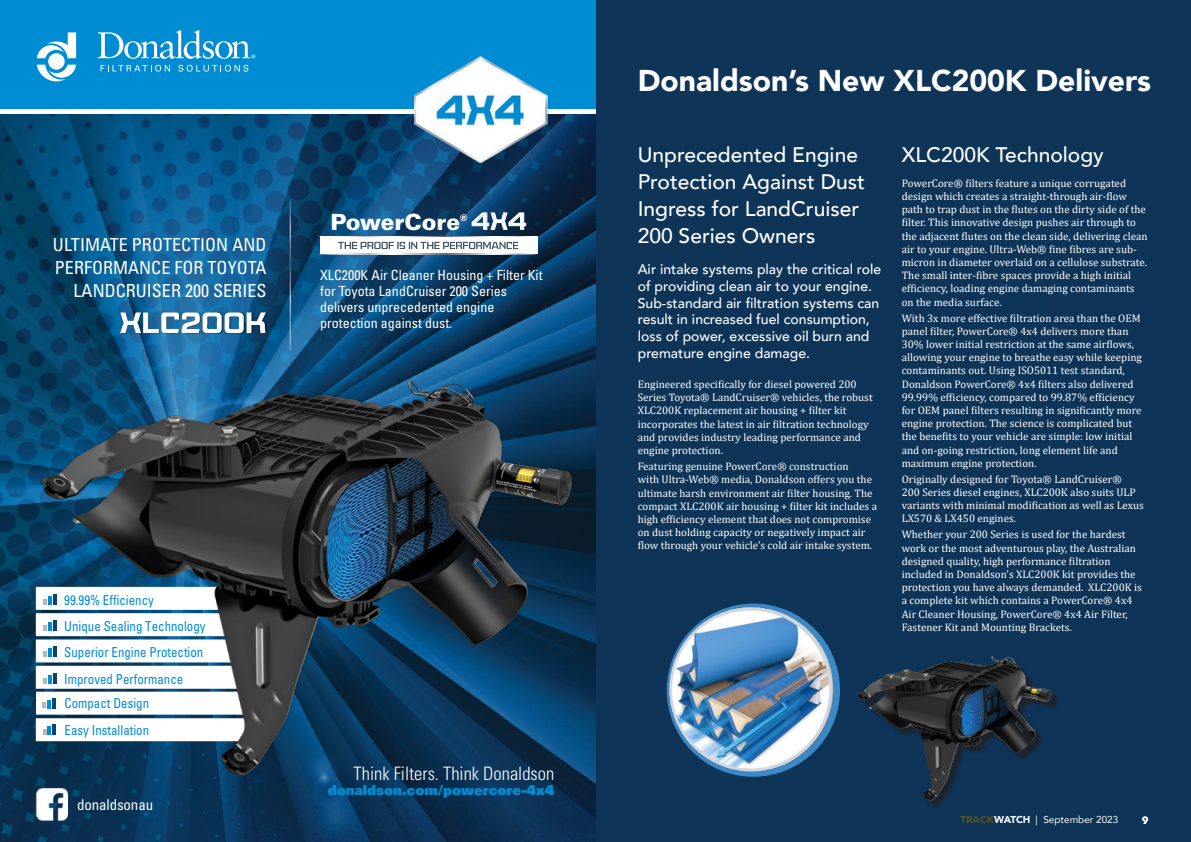
<style>
.page{position:relative;width:1191px;height:842px;background:#fff}
.page>*{position:absolute;margin:0;border:0;box-sizing:border-box;transform-origin:0 0}
.t1{font:900 30px "Avenir";color:#fff}
.t2{font:900 22.3px "Univers LT Std";color:#fff}
.t3{font:22.3px "American Captain Patrius 02";color:#fff}
.t4{font:500 21px/27px "Avenir";color:#fff}
.t5{font:300 condensed 18.5px "Univers LT Std";color:#fff}
.t6{font:condensed 18px/23px "Univers LT Std";color:#fff;text-align:right}
.t7{font:condensed 15px "Univers LT Std";letter-spacing:-.01em;color:#fff}
.t8{font:500 14px/16.8px "Avenir";color:#fff}
.t9{font:condensed 14px/16px "Univers LT Std";color:#fff}
.t10{font:condensed 13.7px/24.3px "Univers LT Std";color:#008cd2;scale:.94 1}
.t11{font:13.6px "Univers LT Std X Black";color:#008cd2}
.t12{font:11px/13.2px "Cambria";color:#fff}
.t13{font:900 10.5px "Avenir";color:#fff}
.t14{font:10px "Avenir";color:#fff}
.t15{font:900 9px "Univers LT Std";color:#fff}
.s1{font-weight:900;color:#595423}
.s2{font-weight:900}
</style>
<div class="page">
<div style="left:595px;top:0;width:596px;height:842px;background:#0e3458"></div>
<img style="left:0;top:114px;width:595px;height:728px">
<div style="left:0;top:0;width:595px;height:109px;background:#008cd2"></div>
<img style="left:11px;top:345px;width:584px;height:466px">
<svg style="left:471px;top:212px;width:56px;height:19px"></svg>
<div style="left:320px;top:236px;width:218px;height:18px;background:#fff"></div>
<svg style="left:338px;top:242px;width:180px;height:7px"></svg>
<svg style="left:37px;top:30px;width:218px;height:51px"></svg>
<img style="left:23px;top:776px;width:47px;height:56px">
<img style="left:414px;top:57px;width:133px;height:106px">
<svg style="left:319px;top:254px;width:217px;height:1px"></svg>
<svg style="left:318px;top:236px;width:211px;height:1px"></svg>
<svg style="left:120px;top:312px;width:147px;height:22px"></svg>
<svg style="left:120px;top:311px;width:146px;height:22px"></svg>
<svg style="left:290px;top:200px;width:1px;height:151px"></svg>
<img style="left:666px;top:603px;width:174px;height:174px">
<img style="left:857px;top:656px;width:201px;height:151px">
<h3 class="t6" style="left:53px;top:232px;width:215px">ULTIMATE PROTECTION AND<br>PERFORMANCE FOR TOYOTA<br>LANDCRUISER 200 SERIES</h3>
<h2 class="t2" style="left:330px;top:208px;width:131px">PowerCore</h2>
<p class="t15" style="left:460px;top:212px;width:9px">®</p>
<h2 class="t3" style="left:471px;top:207px;width:57px">4X4</h2>
<p class="t9" style="left:320px;top:267px;width:224px">XLC200K Air Cleaner Housing + Filter Kit for Toyota LandCruiser 200 Series delivers unprecedented engine protection against dust.</p>
<p class="t10" style="left:64px;top:588px;width:97px">99.99% Efficiency</p>
<p class="t10" style="left:64px;top:614px;width:152px">Unique Sealing Technology</p>
<p class="t10" style="left:64px;top:666px;width:128px">Improved Performance<br>Compact Design</p>
<p class="t10" style="left:64px;top:640px;width:149px">Superior Engine Protection</p>
<p class="t10" style="left:65px;top:718px;width:91px">Easy Installation</p>
<h3 class="t7" style="left:77px;top:795px;width:78px">donaldsonau</h3>
<h3 class="t5" style="left:353px;top:762px;width:202px">Think Filters. Think Donaldson</h3>
<p class="t11" style="left:328px;top:781px;width:228px">donaldson.com/powercore-4x4</p>
<h1 class="t1" style="left:638px;top:55px;width:515px">Donaldson’s New XLC200K Delivers</h1>
<h3 class="t4" style="left:638px;top:140px;width:229px">Unprecedented Engine<br>Protection Against Dust<br>Ingress for LandCruiser<br>200 Series Owners</h3>
<h3 class="t4" style="left:901px;top:140px;width:203px">XLC200K Technology</h3>
<p class="t12" style="left:901px;top:176px;width:247px">PowerCore® filters feature a unique corrugated design which creates a straight-through air-flow path to trap dust in the flutes on the dirty side of the filter. This innovative design pushes air through to the adjacent flutes on the clean side, delivering clean air to your engine. Ultra-Web® fine fibres are sub&shy;micron in diameter overlaid on a cellulose substrate.<br>The small inter-fibre spaces provide a high initial efficiency, loading engine damaging contaminants on the media surface.</p>
<p class="t12" style="left:901px;top:311px;width:242px">With 3x more effective filtration area than the OEM panel filter, PowerCore® 4x4 delivers more than 30% lower initial restriction at the same airflows, allowing your engine to breathe easy while keeping contaminants out. Using ISO5011 test standard, Donaldson PowerCore® 4x4 filters also delivered 99.99% efficiency, compared to 99.87% efficiency for OEM panel filters resulting in significantly more engine protection. The science is complicated but the benefits to your vehicle are simple: low initial and on-going restriction, long element life and maximum engine protection.</p>
<p class="t12" style="left:901px;top:472px;width:244px">Originally designed for Toyota® LandCruiser®<br>200 Series diesel engines, XLC200K also suits ULP variants with minimal modification as well as Lexus LX570 &amp; LX450 engines.</p>
<p class="t12" style="left:901px;top:528px;width:242px">Whether your 200 Series is used for the hardest work or the most adventurous play, the Australian designed quality, high performance filtration included in Donaldson’s XLC200K kit provides the protection you have always demanded. XLC200K is a complete kit which contains a PowerCore® 4x4<br>Air Cleaner Housing, PowerCore® 4x4 Air Filter, Fastener Kit and Mounting Brackets.</p>
<p class="t8" style="left:638px;top:260px;width:245px">Air intake systems play the critical role of providing clean air to your engine.<br>Sub-standard air filtration systems can result in increased fuel consumption, loss of power, excessive oil burn and premature engine damage.</p>
<p class="t12" style="left:638px;top:378px;width:236px">Engineered specifically for diesel powered 200<br>Series Toyota® LandCruiser® vehicles, the robust XLC200K replacement air housing + filter kit incorporates the latest in air filtration technology and provides industry leading performance and engine protection.</p>
<p class="t12" style="left:638px;top:460px;width:241px">Featuring genuine PowerCore® construction<br>with Ultra-Web® media, Donaldson offers you the ultimate harsh environment air filter housing. The compact XLC200K air housing + filter kit includes a high efficiency element that does not compromise on dust holding capacity or negatively impact air flow through your vehicle’s cold air intake system.</p>
<p class="t14" style="left:960px;top:812px;width:159px"><span class="s1">TRACK</span><span class="s2">WATCH</span> | September 2023</p>
<p class="t13" style="left:1142px;top:811px;width:8px">9</p>
</div>
